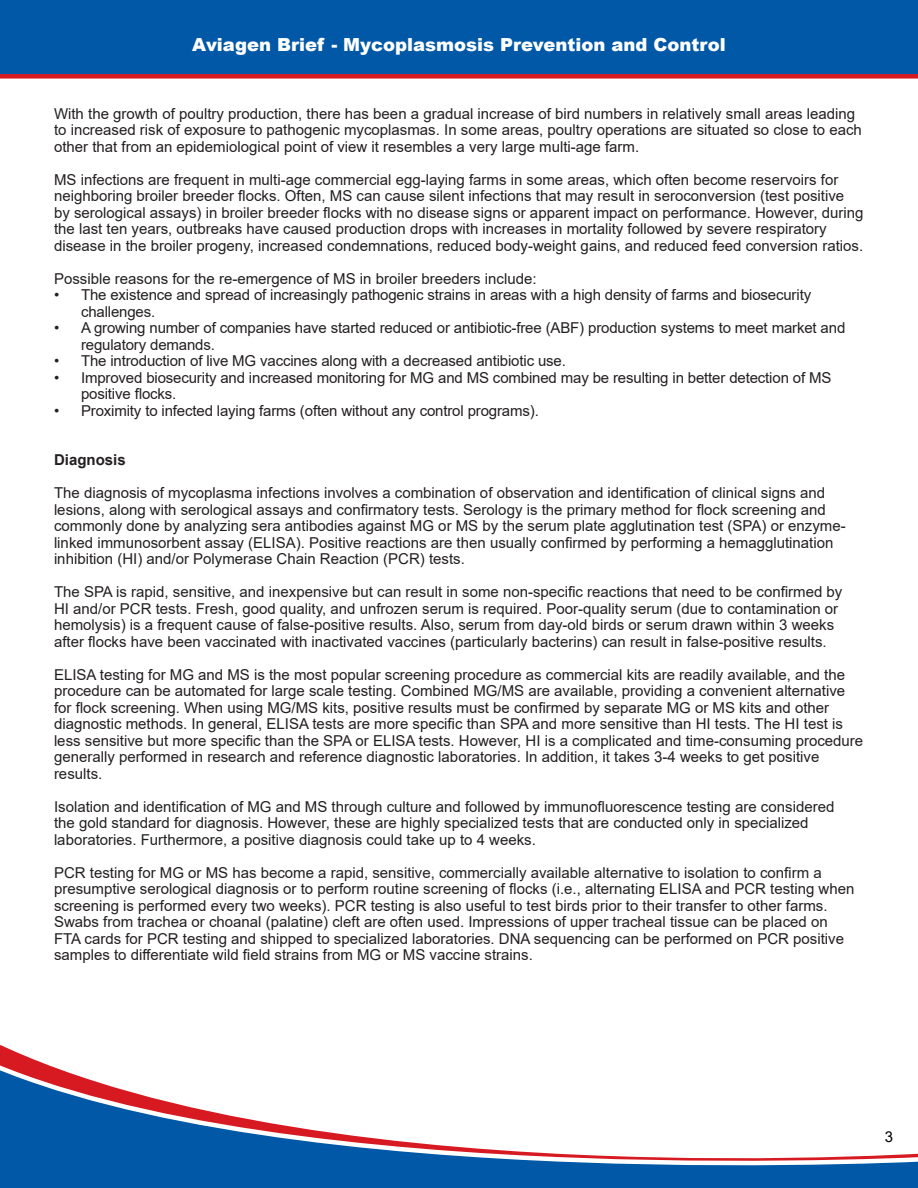
<style>
.page{position:relative;width:918px;height:1188px;background:#fff}
.page>*{position:absolute;margin:0;border:0;box-sizing:border-box;transform-origin:0 0}
.t1{font:900 18px "Arial";color:#fff}
.t2{font:15px/16.5px "Arial";color:#231f20}
.t3{font:700 15px "Arial";color:#231f20}
.t4{font:15px "Arial";color:#000}
</style>
<div class="page">
<svg style="left:0;top:1051px;width:918px;height:137px"></svg>
<div style="left:0;top:0;width:918px;height:79px;background:#0158a6"></div>
<p class="t1" style="left:192px;top:32px;width:535px">Aviagen Brief - Mycoplasmosis Prevention and Control</p>
<p class="t2" style="left:54px;top:105px;width:809px">With the growth of poultry production, there has been a gradual increase of bird numbers in relatively small areas leading to increased risk of exposure to pathogenic mycoplasmas. In some areas, poultry operations are situated so close to each other that from an epidemiological point of view it resembles a very large multi-age farm.</p>
<p class="t2" style="left:54px;top:171px;width:811px">MS infections are frequent in multi-age commercial egg-laying farms in some areas, which often become reservoirs for neighboring broiler breeder flocks. Often, MS can cause silent infections that may result in seroconversion (test positive by serological assays) in broiler breeder flocks with no disease signs or apparent impact on performance. However, during the last ten years, outbreaks have caused production drops with increases in mortality followed by severe respiratory disease in the broiler progeny, increased condemnations, reduced body-weight gains, and reduced feed conversion ratios.</p>
<p class="t2" style="left:54px;top:270px;width:484px">Possible reasons for the re-emergence of MS in broiler breeders include:</p>
<p class="t2" style="left:81px;top:287px;width:732px;text-indent:-27px">• The existence and spread of increasingly pathogenic strains in areas with a high density of farms and biosecurity challenges.</p>
<p class="t2" style="left:81px;top:320px;width:766px;text-indent:-27px">• A growing number of companies have started reduced or antibiotic-free (ABF) production systems to meet market and regulatory demands.</p>
<p class="t2" style="left:54px;top:353px;width:513px">• The introduction of live MG vaccines along with a decreased antibiotic use.</p>
<p class="t2" style="left:81px;top:369px;width:752px;text-indent:-27px">• Improved biosecurity and increased monitoring for MG and MS combined may be resulting in better detection of MS positive flocks.</p>
<p class="t2" style="left:54px;top:402px;width:486px">• Proximity to infected laying farms (often without any control programs).</p>
<p class="t3" style="left:54px;top:450px;width:73px">Diagnosis</p>
<p class="t2" style="left:54px;top:485px;width:793px">The diagnosis of mycoplasma infections involves a combination of observation and identification of clinical signs and lesions, along with serological assays and confirmatory tests. Serology is the primary method for flock screening and commonly done by analyzing sera antibodies against MG or MS by the serum plate agglutination test (SPA) or enzyme&shy;linked immunosorbent assay (ELISA). Positive reactions are then usually confirmed by performing a hemagglutination inhibition (HI) and/or Polymerase Chain Reaction (PCR) tests.</p>
<p class="t2" style="left:54px;top:584px;width:790px">The SPA is rapid, sensitive, and inexpensive but can result in some non-specific reactions that need to be confirmed by HI and/or PCR tests. Fresh, good quality, and unfrozen serum is required. Poor-quality serum (due to contamination or hemolysis) is a frequent cause of false-positive results. Also, serum from day-old birds or serum drawn within 3 weeks after flocks have been vaccinated with inactivated vaccines (particularly bacterins) can result in false-positive results.</p>
<p class="t2" style="left:54px;top:666px;width:811px">ELISA testing for MG and MS is the most popular screening procedure as commercial kits are readily available, and the procedure can be automated for large scale testing. Combined MG/MS are available, providing a convenient alternative for flock screening. When using MG/MS kits, positive results must be confirmed by separate MG or MS kits and other diagnostic methods. In general, ELISA tests are more specific than SPA and more sensitive than HI tests. The HI test is less sensitive but more specific than the SPA or ELISA tests. However, HI is a complicated and time-consuming procedure generally performed in research and reference diagnostic laboratories. In addition, it takes 3-4 weeks to get positive results.</p>
<p class="t2" style="left:54px;top:798px;width:782px">Isolation and identification of MG and MS through culture and followed by immunofluorescence testing are considered the gold standard for diagnosis. However, these are highly specialized tests that are conducted only in specialized laboratories. Furthermore, a positive diagnosis could take up to 4 weeks.</p>
<p class="t2" style="left:54px;top:864px;width:802px">PCR testing for MG or MS has become a rapid, sensitive, commercially available alternative to isolation to confirm a presumptive serological diagnosis or to perform routine screening of flocks (i.e., alternating ELISA and PCR testing when screening is performed every two weeks). PCR testing is also useful to test birds prior to their transfer to other farms.<br>Swabs from trachea or choanal (palatine) cleft are often used. Impressions of upper tracheal tissue can be placed on FTA cards for PCR testing and shipped to specialized laboratories. DNA sequencing can be performed on PCR positive samples to differentiate wild field strains from MG or MS vaccine strains.</p>
<p class="t4" style="left:885px;top:1126px;width:10px">3</p>
</div>
